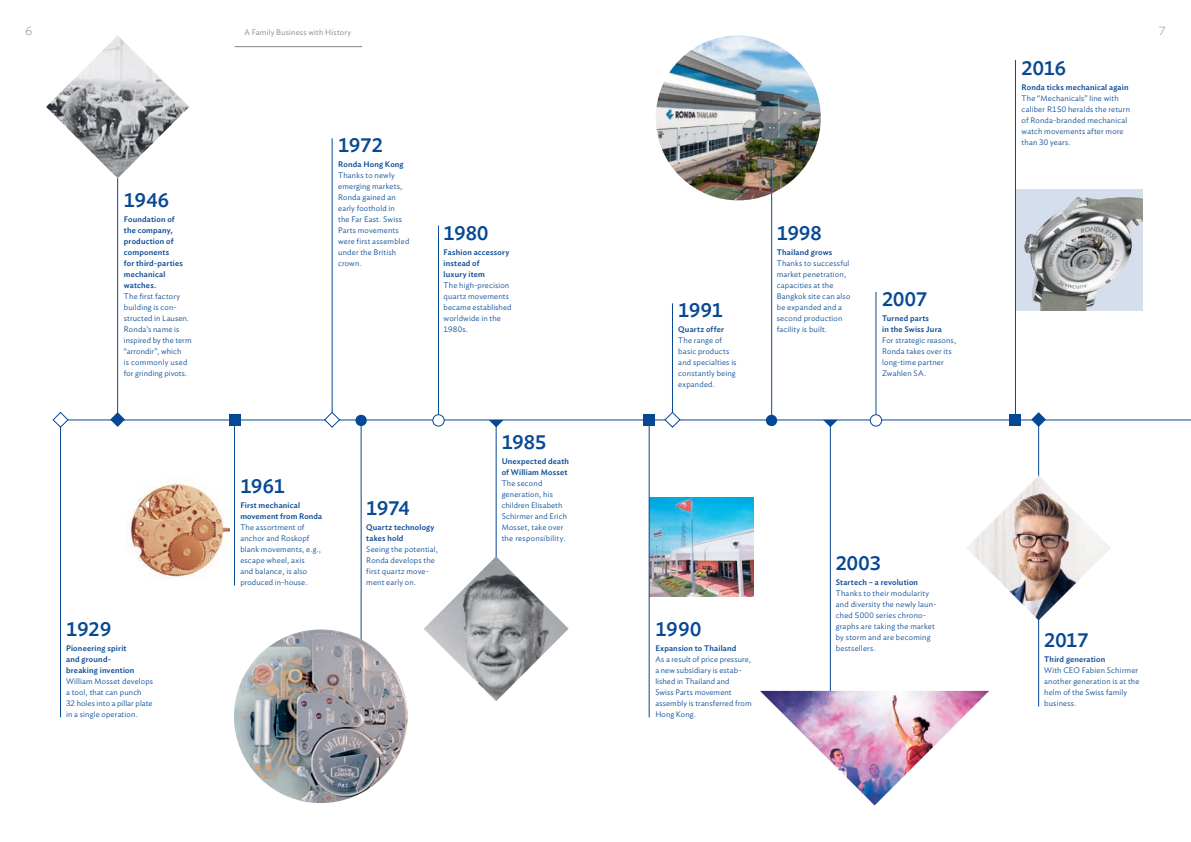
<style>
.page{position:relative;width:1191px;height:842px;background:#fff}
.page>*{position:absolute;margin:0;border:0;box-sizing:border-box;transform-origin:0 0}
.t1{font:500 20px "Ideal Sans";color:#074894}
.t2{font:200 12px "Ideal Sans";color:#808285}
.t3{font:300 8px/11px "Ideal Sans";letter-spacing:.025em;color:#074894}
.t4{font:500 8px/11px "Ideal Sans";letter-spacing:.025em;color:#074894}
.t5{font:300 8px "Ideal Sans";letter-spacing:.02em;color:#808285}
</style>
<div class="page">
<img style="left:1016px;top:189px;width:126px;height:121px">
<img style="left:649px;top:497px;width:104px;height:99px">
<hr style="left:830px;top:423px;width:1px;height:279px;background:#074894">
<hr style="left:60px;top:420px;width:1131px;height:1px;background:#074894">
<hr style="left:60px;top:420px;width:1px;height:297px;background:#074894">
<hr style="left:360px;top:420px;width:2px;height:330px;background:#074894">
<hr style="left:438px;top:226px;width:1px;height:194px;background:#074894">
<hr style="left:1015px;top:60px;width:1px;height:359px;background:#074894">
<hr style="left:1038px;top:420px;width:1px;height:286px;background:#074894">
<hr style="left:771px;top:138px;width:1px;height:282px;background:#074894">
<hr style="left:495px;top:421px;width:1px;height:157px;background:#074894">
<hr style="left:332px;top:138px;width:1px;height:283px;background:#074894">
<hr style="left:117px;top:170px;width:1px;height:248px;background:#074894">
<div style="left:433px;top:415px;width:11px;height:11px;background:#fff;border-radius:50%"></div>
<div style="left:432px;top:415px;width:12px;height:11px;border:1px solid #074894;border-radius:50%"></div>
<svg style="left:53px;top:412px;width:15px;height:16px"></svg>
<svg style="left:110px;top:412px;width:15px;height:15px"></svg>
<svg style="left:324px;top:412px;width:16px;height:16px"></svg>
<svg style="left:489px;top:420px;width:14px;height:7px"></svg>
<svg style="left:765px;top:414px;width:12px;height:12px"></svg>
<svg style="left:823px;top:420px;width:14px;height:7px"></svg>
<svg style="left:355px;top:414px;width:12px;height:13px"></svg>
<hr style="left:234px;top:418px;width:1px;height:167px;background:#074894">
<div style="left:229px;top:414px;width:11px;height:11px;background:#074894"></div>
<div style="left:643px;top:414px;width:12px;height:11px;background:#074894"></div>
<hr style="left:648px;top:420px;width:1px;height:297px;background:#074894">
<hr style="left:672px;top:303px;width:1px;height:118px;background:#074894">
<svg style="left:664px;top:412px;width:16px;height:16px"></svg>
<div style="left:1009px;top:414px;width:12px;height:11px;background:#074894"></div>
<svg style="left:1031px;top:412px;width:15px;height:15px"></svg>
<img style="left:760px;top:691px;width:229px;height:114px">
<img style="left:656px;top:35px;width:165px;height:167px">
<img style="left:46px;top:35px;width:143px;height:143px">
<img style="left:234px;top:629px;width:174px;height:174px">
<img style="left:967px;top:475px;width:144px;height:145px">
<img style="left:424px;top:556px;width:144px;height:145px">
<img style="left:126px;top:483px;width:103px;height:96px">
<hr style="left:875px;top:292px;width:1px;height:131px;background:#074894">
<div style="left:870px;top:415px;width:11px;height:11px;background:#fff;border-radius:50%"></div>
<div style="left:870px;top:415px;width:11px;height:11px;border:1px solid #074894;border-radius:50%"></div>
<hr style="left:234px;top:46px;width:128px;height:1px;background:#808285">
<h2 class="t2" style="left:26px;top:22px;width:8px">6</h2>
<h2 class="t2" style="left:1158px;top:22px;width:8px">7</h2>
<p class="t5" style="left:244px;top:26px;width:108px">A Family Business with History</p>
<h1 class="t1" style="left:124px;top:185px;width:47px">1946</h1>
<p class="t4" style="left:124px;top:213px;width:60px">Foundation of the company, production of components<br>for third-parties mechanical watches.</p>
<p class="t3" style="left:124px;top:290px;width:69px">The first factory building is con&shy;structed in Lausen.<br>Ronda’s name is inspired by the term “arrondir”, which<br>is commonly used for grinding pivots.</p>
<h1 class="t1" style="left:66px;top:614px;width:47px">1929</h1>
<p class="t4" style="left:66px;top:642px;width:70px">Pioneering spirit and ground&shy;breaking invention</p>
<p class="t3" style="left:66px;top:675px;width:89px">William Mosset develops a tool, that can punch<br>32 holes into a pillar plate in a single operation.</p>
<h1 class="t1" style="left:338px;top:130px;width:46px">1972</h1>
<p class="t4" style="left:338px;top:158px;width:67px">Ronda Hong Kong</p>
<p class="t3" style="left:338px;top:169px;width:73px">Thanks to newly emerging markets,<br>Ronda gained an early foothold in<br>the Far East. Swiss<br>Parts movements were first assembled under the British crown.</p>
<h1 class="t1" style="left:443px;top:218px;width:46px">1980</h1>
<p class="t4" style="left:443px;top:246px;width:67px">Fashion accessory instead of<br>luxury item</p>
<p class="t3" style="left:443px;top:279px;width:69px">The high-precision quartz movements became established worldwide in the<br>1980s.</p>
<h1 class="t1" style="left:240px;top:471px;width:46px">1961</h1>
<p class="t4" style="left:240px;top:499px;width:83px">First mechanical movement from Ronda</p>
<p class="t3" style="left:240px;top:521px;width:82px">The assortment of anchor and Roskopf blank movements, e.g., escape wheel, axis<br>and balance, is also produced in-house.</p>
<h1 class="t1" style="left:366px;top:493px;width:45px">1974</h1>
<p class="t4" style="left:366px;top:521px;width:70px">Quartz technology takes hold</p>
<p class="t3" style="left:366px;top:543px;width:73px">Seeing the potential,<br>Ronda develops the first quartz move&shy;ment early on.</p>
<h1 class="t1" style="left:501px;top:427px;width:46px">1985</h1>
<p class="t4" style="left:501px;top:455px;width:69px">Unexpected death of William Mosset</p>
<p class="t3" style="left:501px;top:477px;width:67px">The second generation, his children Elisabeth<br>Schirmer and Erich<br>Mosset, take over the responsibility.</p>
<h1 class="t1" style="left:678px;top:295px;width:46px">1991</h1>
<p class="t4" style="left:678px;top:323px;width:47px">Quartz offer</p>
<p class="t3" style="left:678px;top:334px;width:60px">The range of basic products and specialties is constantly being expanded.</p>
<h1 class="t1" style="left:777px;top:218px;width:46px">1998</h1>
<p class="t4" style="left:777px;top:246px;width:57px">Thailand grows</p>
<p class="t3" style="left:777px;top:257px;width:75px">Thanks to successful market penetration, capacities at the<br>Bangkok site can also be expanded and a second production facility is built.</p>
<h1 class="t1" style="left:882px;top:284px;width:47px">2007</h1>
<p class="t4" style="left:882px;top:312px;width:61px">Turned parts<br>in the Swiss Jura</p>
<p class="t3" style="left:882px;top:334px;width:76px">For strategic reasons,<br>Ronda takes over its long-time partner<br>Zwahlen SA.</p>
<h1 class="t1" style="left:1021px;top:53px;width:46px">2016</h1>
<p class="t4" style="left:1021px;top:81px;width:108px">Ronda ticks mechanical again</p>
<p class="t3" style="left:1021px;top:92px;width:110px">The “Mechanicals” line with caliber R150 heralds the return of Ronda-branded mechanical watch movements after more than 30 years.</p>
<h1 class="t1" style="left:655px;top:614px;width:48px">1990</h1>
<p class="t4" style="left:655px;top:642px;width:83px">Expansion to Thailand</p>
<p class="t3" style="left:655px;top:653px;width:98px">As a result of price pressure, a new subsidiary is estab&shy;lished in Thailand and<br>Swiss Parts movement assembly is transferred from<br>Hong Kong.</p>
<h1 class="t1" style="left:836px;top:548px;width:47px">2003</h1>
<p class="t4" style="left:836px;top:576px;width:84px">Startech – a revolution</p>
<p class="t3" style="left:836px;top:587px;width:102px">Thanks to their modularity and diversity the newly laun&shy;ched 5000 series chrono&shy;graphs are taking the market by storm and are becoming bestsellers.</p>
<h1 class="t1" style="left:1044px;top:625px;width:46px">2017</h1>
<p class="t4" style="left:1044px;top:653px;width:62px">Third generation</p>
<p class="t3" style="left:1044px;top:664px;width:97px">With CEO Fabien Schirmer another generation is at the helm of the Swiss family business.</p>
</div>
